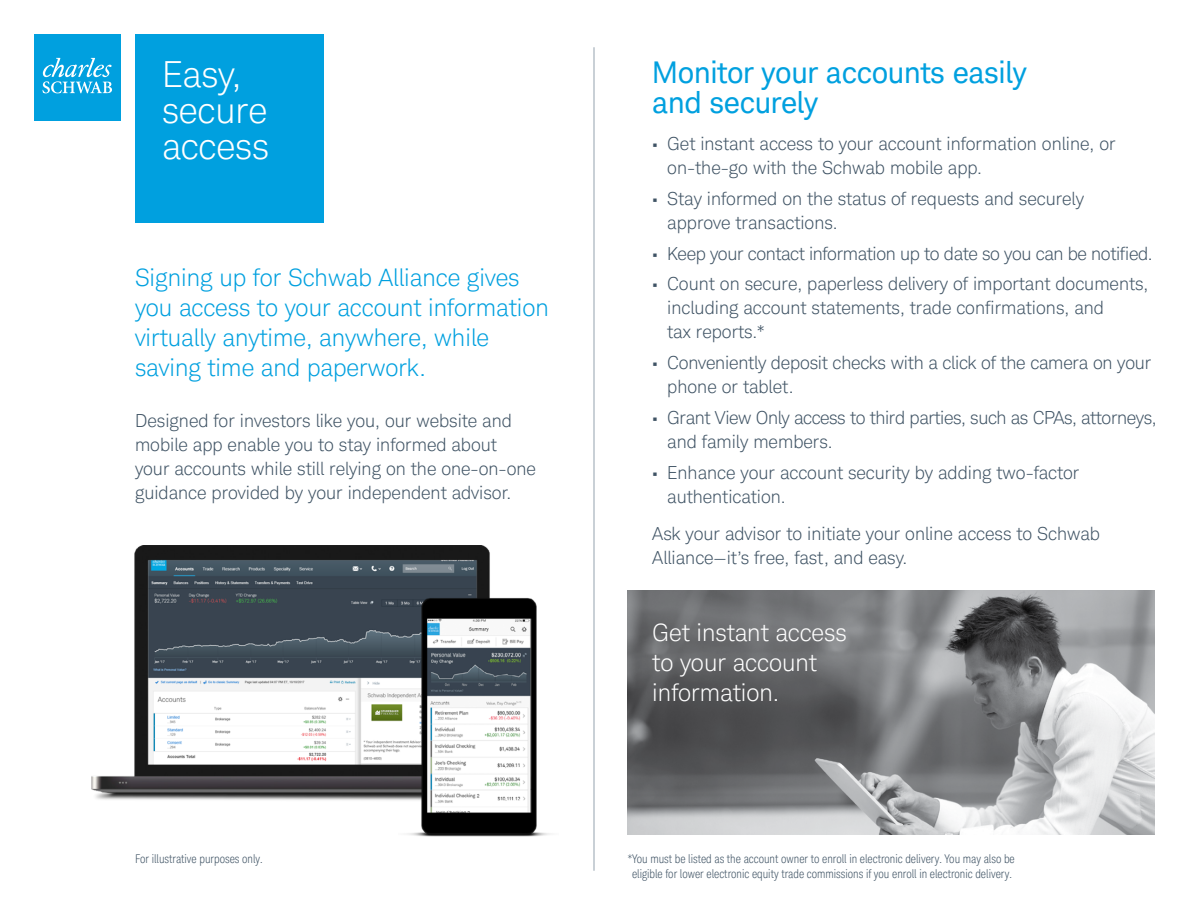
<style>
.page{position:relative;width:1188px;height:918px;background:#fff}
.page>*{position:absolute;margin:0;border:0;box-sizing:border-box;transform-origin:0 0}
.Smart_Square{font:300 36px/36px "Charles Modern";color:#fff}
.t1{font:30px/30px "Charles Modern";letter-spacing:-.01em;color:#00a0df}
.Intro{font:300 24px/30px "Charles Modern";color:#00a0df}
.Intro-2{font:300 24px/30px "Charles Modern";color:#fff}
.Intro_Body{font:300 18px/24px "Charles Modern";color:#3f5364}
.Intro_Body-2{font:300 18px/24px "Charles Modern";letter-spacing:-.02em;color:#3f5364}
.legal{font:300 condensed 12px/14.4px "Charles Modern";color:#3f5364;text-align:center}
.s1{font-weight:400;font-size:16.5px}
</style>
<div class="page">
<hr style="left:594px;top:47px;width:1px;height:824px;background:#95a3ae">
<div style="left:34px;top:34px;width:87px;height:87px;background:#00a0df"></div>
<svg style="left:42px;top:58px;width:70px;height:35px"></svg>
<div style="left:135px;top:34px;width:189px;height:189px;background:#00a0df"></div>
<img style="left:92px;top:545px;width:398px;height:255px">
<img style="left:398px;top:585px;width:152px;height:252px">
<img style="left:628px;top:591px;width:526px;height:244px">
<p class="Smart_Square" style="left:162px;top:56px;width:108px">Easy, secure access</p>
<p class="Intro" style="left:135px;top:263px;width:415px">Signing up for Schwab Alliance gives you access to your account information virtually anytime, anywhere, while saving time and paperwork.</p>
<p class="Intro_Body" style="left:135px;top:409px;width:402px">Designed for investors like you, our website and mobile app enable you to stay informed about<br>your accounts while still relying on the one-on-one guidance provided by your independent advisor.</p>
<p class="legal" style="left:135px;top:852px;width:129px">For illustrative purposes only.</p>
<p class="t1" style="left:652px;top:57px;width:376px">Monitor your accounts easily and securely</p>
<p class="Intro_Body" style="left:667px;top:132px;width:450px;text-indent:-15px"><span class="s1">•</span> Get instant access to your account information online, or on-the-go with the Schwab mobile app.</p>
<p class="Intro_Body" style="left:667px;top:187px;width:418px;text-indent:-15px"><span class="s1">•</span> Stay informed on the status of requests and securely approve transactions.</p>
<p class="Intro_Body-2" style="left:652px;top:241px;width:502px"><span class="s1">•</span> Keep your contact information up to date so you can be notified.</p>
<p class="Intro_Body" style="left:667px;top:272px;width:483px;text-indent:-15px"><span class="s1">•</span> Count on secure, paperless delivery of important documents, including account statements, trade confirmations, and<br>tax reports.*</p>
<p class="Intro_Body" style="left:667px;top:351px;width:485px;text-indent:-15px"><span class="s1">•</span> Conveniently deposit checks with a click of the camera on your phone or tablet.</p>
<p class="Intro_Body-2" style="left:667px;top:406px;width:491px;text-indent:-15px"><span class="s1">•</span> Grant View Only access to third parties, such as CPAs, attorneys, and family members.</p>
<p class="Intro_Body" style="left:667px;top:460px;width:414px;text-indent:-15px"><span class="s1">•</span> Enhance your account security by adding two-factor authentication.</p>
<p class="Intro_Body" style="left:652px;top:522px;width:449px">Ask your advisor to initiate your online access to Schwab<br>Alliance—it’s free, fast, and easy.</p>
<p class="Intro-2" style="left:652px;top:617px;width:196px">Get instant access to your account information.</p>
<p class="legal" style="left:628px;top:852px;width:389px">*You must be listed as the account owner to enroll in electronic delivery. You may also be eligible for lower electronic equity trade commissions if you enroll in electronic delivery.</p>
</div>
